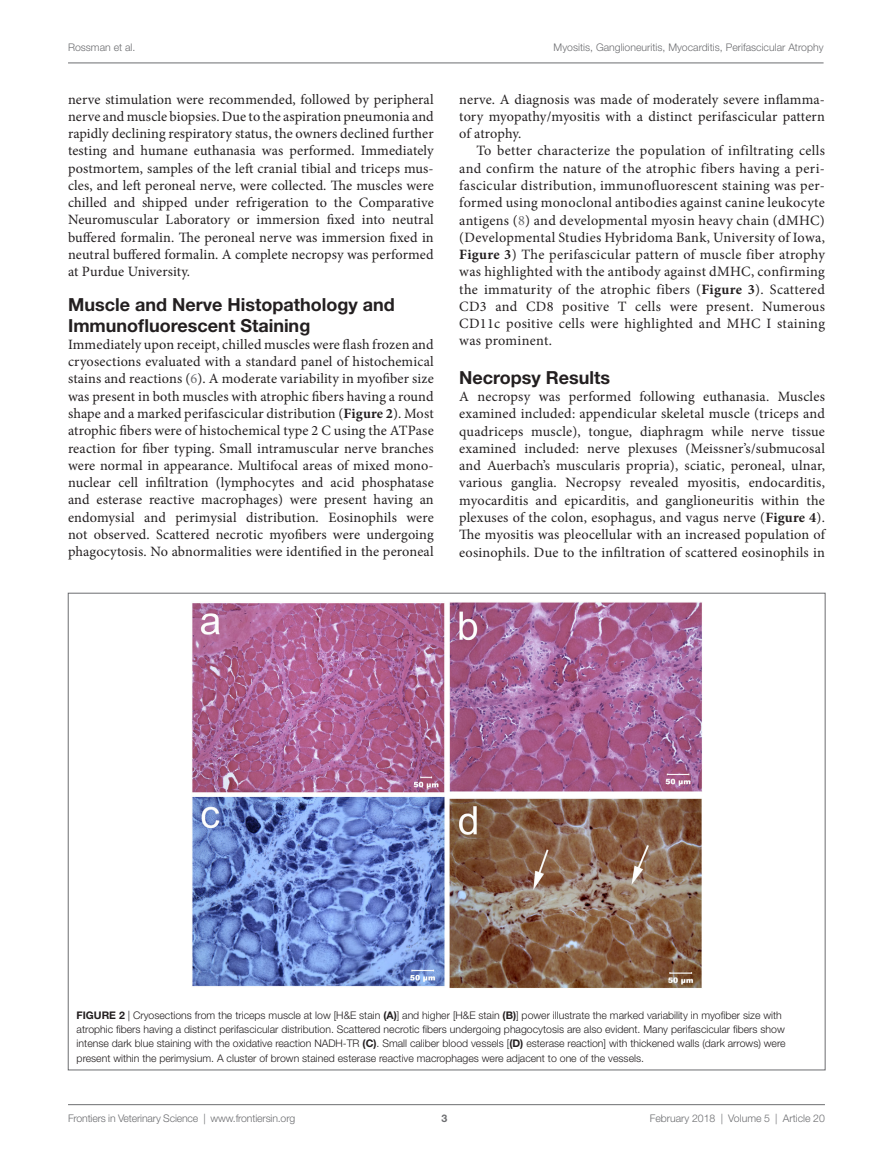
<style>
.page{position:relative;width:893px;height:1170px;background:#fff}
.page>*{position:absolute;margin:0;border:0;box-sizing:border-box;transform-origin:0 0}
.t1{font:700 18px/21px "Helvetica Neue LT Std";color:#231f20}
.t2{font:14.25px/17.2px "Minion Pro";letter-spacing:.01em;color:#231f20;text-align:justify}
.t3{font:300 10.5px/14.2px "Helvetica Neue LT Std";color:#231f20}
.t4{font:300 10.5px "Helvetica Neue LT Std";color:#6c6d70}
.t5{font:700 10.5px "Helvetica Neue LT Std";color:#231f20}
.t6{font:700 10.5px "Helvetica Neue LT Std";color:#6c6d70}
.s1{color:#6c6d70}
.s2{font-weight:700}
</style>
<div class="page">
<img style="left:192px;top:602px;width:510px;height:386px">
<hr style="left:68px;top:1104px;width:757px;height:1px;background:#6c6d70">
<hr style="left:68px;top:63px;width:755px;height:1px;background:#6c6d70">
<p class="t4" style="left:68px;top:41px;width:69px">Rossman et al.</p>
<p class="t4" style="left:554px;top:41px;width:271px">Myositis, Ganglioneuritis, Myocarditis, Perifascicular Atrophy</p>
<p class="t2" style="left:68px;top:90px;width:367px">nerve stimulation were recommended, followed by peripheral nerve and muscle biopsies. Due to the aspiration pneumonia and rapidly declining respiratory status, the owners declined further testing and humane euthanasia was performed. Immediately postmortem, samples of the left cranial tibial and triceps mus&shy;cles, and left peroneal nerve, were collected. The muscles were chilled and shipped under refrigeration to the Comparative Neuromuscular Laboratory or immersion fixed into neutral buffered formalin. The peroneal nerve was immersion fixed in neutral buffered formalin. A complete necropsy was performed at Purdue University.</p>
<p class="t1" style="left:68px;top:293px;width:328px">Muscle and Nerve Histopathology and<br>Immunofluorescent Staining</p>
<p class="t2" style="left:68px;top:336px;width:367px">Immediately upon receipt, chilled muscles were flash frozen and cryosections evaluated with a standard panel of histochemical stains and reactions (<span class="s1">6</span>). A moderate variability in myofiber size was present in both muscles with atrophic fibers having a round shape and a marked perifascicular distribution (<span class="s2">Figure 2</span>). Most atrophic fibers were of histochemical type 2 C using the ATPase reaction for fiber typing. Small intramuscular nerve branches were normal in appearance. Multifocal areas of mixed mono&shy;nuclear cell infiltration (lymphocytes and acid phosphatase and esterase reactive macrophages) were present having an endomysial and perimysial distribution. Eosinophils were not observed. Scattered necrotic myofibers were undergoing phagocytosis. No abnormalities were identified in the peroneal</p>
<p class="t2" style="left:459px;top:90px;width:367px">nerve. A diagnosis was made of moderately severe inflamma&shy;tory myopathy/myositis with a distinct perifascicular pattern of atrophy.</p>
<p class="t2" style="left:459px;top:142px;width:367px;text-indent:17px">To better characterize the population of infiltrating cells and confirm the nature of the atrophic fibers having a peri&shy;fascicular distribution, immunofluorescent staining was per&shy;formed using monoclonal antibodies against canine leukocyte antigens (<span class="s1">8</span>) and developmental myosin heavy chain (dMHC) (Developmental Studies Hybridoma Bank, University of Iowa, <span class="s2">Figure 3</span>) The perifascicular pattern of muscle fiber atrophy was highlighted with the antibody against dMHC, confirming the immaturity of the atrophic fibers (<span class="s2">Figure 3</span>). Scattered CD3 and CD8 positive T cells were present. Numerous CD11c positive cells were highlighted and MHC I staining was prominent.</p>
<p class="t1" style="left:459px;top:366px;width:153px">Necropsy Results</p>
<p class="t2" style="left:459px;top:388px;width:367px">A necropsy was performed following euthanasia. Muscles examined included: appendicular skeletal muscle (triceps and quadriceps muscle), tongue, diaphragm while nerve tissue examined included: nerve plexuses (Meissner’s/submucosal and Auerbach’s muscularis propria), sciatic, peroneal, ulnar, various ganglia. Necropsy revealed myositis, endocarditis, myocarditis and epicarditis, and ganglioneuritis within the plexuses of the colon, esophagus, and vagus nerve (<span class="s2">Figure 4</span>).<br>The myositis was pleocellular with an increased population of eosinophils. Due to the infiltration of scattered eosinophils in</p>
<p class="t3" style="left:77px;top:1007px;width:710px;text-indent:33px"><span class="s2">e 2</span> | Cryosections from the triceps muscle at low [H&amp;E stain <span class="s2">(A)</span>] and higher [H&amp;E stain <span class="s2">(B)</span>] power illustrate the marked variability in myofiber size with atrophic fibers having a distinct perifascicular distribution. Scattered necrotic fibers undergoing phagocytosis are also evident. Many perifascicular fibers show intense dark blue staining with the oxidative reaction NADH-TR <span class="s2">(C)</span>. Small caliber blood vessels [<span class="s2">(D)</span> esterase reaction] with thickened walls (dark arrows) were present within the perimysium. A cluster of brown stained esterase reactive macrophages were adjacent to one of the vessels.</p>
<p class="t5" style="left:77px;top:1008px;width:14px">Figur</p>
<p class="t4" style="left:68px;top:1111px;width:229px">Frontiers in Veterinary Science | www.frontiersin.org</p>
<p class="t4" style="left:650px;top:1111px;width:177px">February 2018 | Volume 5 | Article 20</p>
<p class="t6" style="left:441px;top:1111px;width:7px">3</p>
</div>
